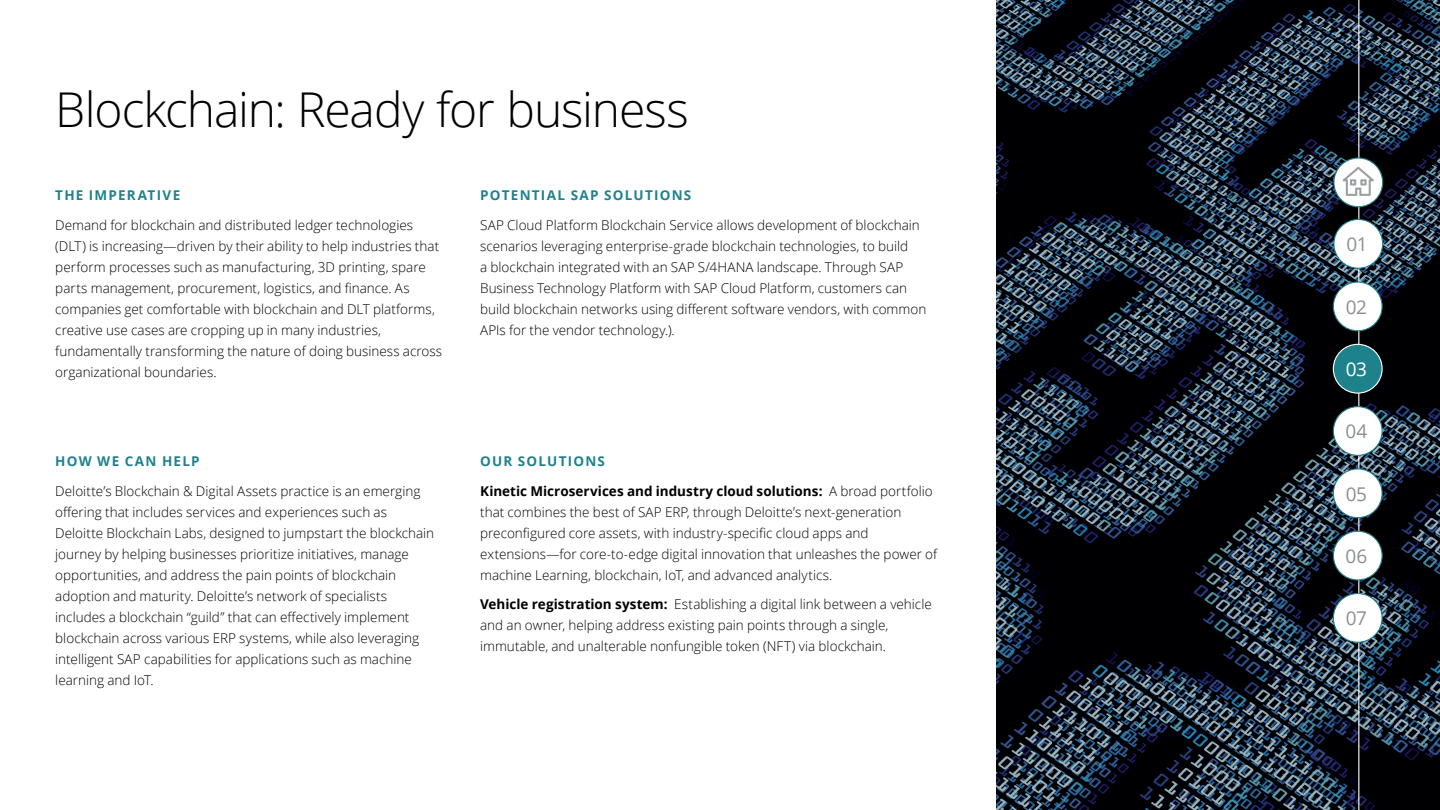
<style>
.page{position:relative;width:1440px;height:810px;background:#fff}
.page>*{position:absolute;margin:0;border:0;box-sizing:border-box;transform-origin:0 0}
.t1{font:300 48px "Open Sans";letter-spacing:-.02em;color:#000002}
.t2{font:18.9px "Open Sans";letter-spacing:-.015em;color:#8b8f92}
.t3{font:18.9px "Open Sans";color:#fff}
.t4{font:300 13.5px/21px "Open Sans";color:#000002}
.t5{font:700 13.5px "Open Sans";letter-spacing:.095em;color:#1e828d}
.s1{font-weight:700}
</style>
<div class="page">
<svg style="left:996px;top:0;width:444px;height:810px;background:#16212d"></svg>
<hr style="left:1358px;top:0;width:1px;height:810px;background:#fff">
<div style="left:1333px;top:344px;width:49px;height:49px;background:#1e828d;border-radius:50%"></div>
<div style="left:1333px;top:344px;width:50px;height:50px;border:1px solid #fff;border-radius:50%"></div>
<div style="left:1333px;top:594px;width:49px;height:48px;background:#fff;border-radius:50%"></div>
<div style="left:1333px;top:593px;width:50px;height:50px;border:1px solid #1e828d;border-radius:50%"></div>
<div style="left:1333px;top:469px;width:49px;height:49px;background:#fff;border-radius:50%"></div>
<div style="left:1333px;top:468px;width:50px;height:50px;border:1px solid #1e828d;border-radius:50%"></div>
<div style="left:1333px;top:282px;width:49px;height:49px;background:#fff;border-radius:50%"></div>
<div style="left:1333px;top:281px;width:50px;height:50px;border:1px solid #1e828d;border-radius:50%"></div>
<div style="left:1334px;top:219px;width:49px;height:49px;background:#fff;border-radius:50%"></div>
<div style="left:1333px;top:219px;width:50px;height:50px;border:1px solid #1e828d;border-radius:50%"></div>
<div style="left:1333px;top:531px;width:49px;height:49px;background:#fff;border-radius:50%"></div>
<div style="left:1333px;top:531px;width:50px;height:50px;border:1px solid #1e828d;border-radius:50%"></div>
<div style="left:1333px;top:407px;width:49px;height:48px;background:#fff;border-radius:50%"></div>
<div style="left:1333px;top:406px;width:50px;height:50px;border:1px solid #1e828d;border-radius:50%"></div>
<div style="left:1334px;top:158px;width:49px;height:49px;background:#fff;border-radius:50%"></div>
<div style="left:1333px;top:157px;width:50px;height:50px;border:1px solid #1e828d;border-radius:50%"></div>
<svg style="left:1343px;top:167px;width:31px;height:29px"></svg>
<h1 class="t1" style="left:55px;top:77px;width:635px">Blockchain: Ready for business</h1>
<p class="t5" style="left:55px;top:185px;width:127px">THE IMPERATIVE</p>
<p class="t4" style="left:55px;top:214px;width:388px">Demand for blockchain and distributed ledger technologies (DLT) is increasing—driven by their ability to help industries that perform processes such as manufacturing, 3D printing, spare parts management, procurement, logistics, and finance. As companies get comfortable with blockchain and DLT platforms, creative use cases are cropping up in many industries, fundamentally transforming the nature of doing business across organizational boundaries.</p>
<p class="t5" style="left:55px;top:452px;width:146px">HOW WE CAN HELP</p>
<p class="t4" style="left:55px;top:480px;width:380px">Deloitte’s Blockchain &amp; Digital Assets practice is an emerging offering that includes services and experiences such as Deloitte Blockchain Labs, designed to jumpstart the blockchain journey by helping businesses prioritize initiatives, manage opportunities, and address the pain points of blockchain adoption and maturity. Deloitte’s network of specialists includes a blockchain “guild” that can effectively implement blockchain across various ERP systems, while also leveraging intelligent SAP capabilities for applications such as machine learning and IoT.</p>
<p class="t5" style="left:480px;top:185px;width:213px">POTENTIAL SAP SOLUTIONS</p>
<p class="t4" style="left:480px;top:214px;width:448px">SAP Cloud Platform Blockchain Service allows development of blockchain scenarios leveraging enterprise-grade blockchain technologies, to build<br>a blockchain integrated with an SAP S/4HANA landscape. Through SAP Business Technology Platform with SAP Cloud Platform, customers can build blockchain networks using different software vendors, with common APIs for the vendor technology.).</p>
<p class="t5" style="left:480px;top:452px;width:126px">OUR SOLUTIONS</p>
<p class="t4" style="left:480px;top:480px;width:459px"><span class="s1">Kinetic Microservices and industry cloud solutions:</span> A broad portfolio that combines the best of SAP ERP, through Deloitte’s next-generation preconfigured core assets, with industry-specific cloud apps and extensions—for core-to-edge digital innovation that unleashes the power of machine Learning, blockchain, IoT, and advanced analytics.</p>
<p class="t4" style="left:480px;top:593px;width:453px"><span class="s1">Vehicle registration system:</span> Establishing a digital link between a vehicle and an owner, helping address existing pain points through a single, immutable, and unalterable nonfungible token (NFT) via blockchain.</p>
<h2 class="t2" style="left:1346px;top:231px;width:23px">01</h2>
<h2 class="t2" style="left:1346px;top:294px;width:23px">02</h2>
<h2 class="t3" style="left:1346px;top:356px;width:23px">03</h2>
<h2 class="t2" style="left:1345px;top:418px;width:23px">04</h2>
<h2 class="t2" style="left:1346px;top:481px;width:23px">05</h2>
<h2 class="t2" style="left:1346px;top:543px;width:23px">06</h2>
<h2 class="t2" style="left:1346px;top:605px;width:23px">07</h2>
</div>
